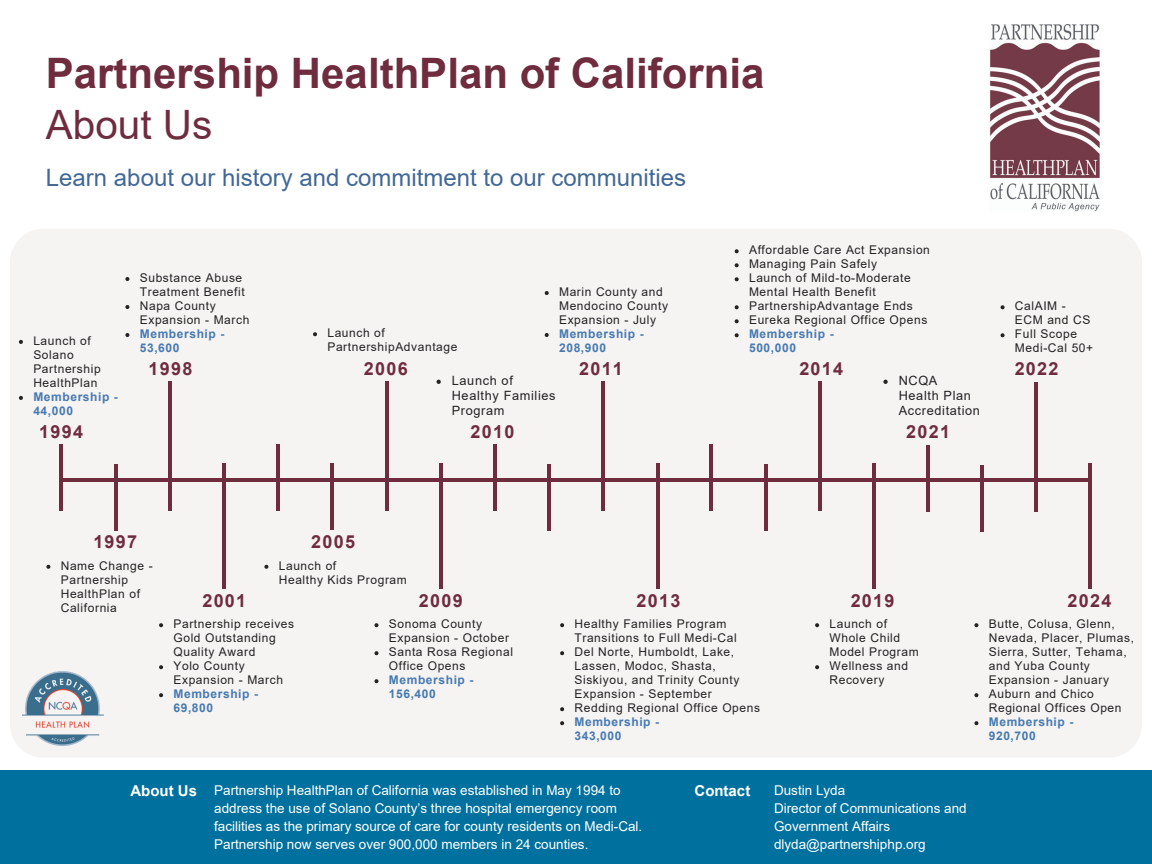
<style>
.page{position:relative;width:1152px;height:864px;background:#fff}
.page>*{position:absolute;margin:0;border:0;box-sizing:border-box;transform-origin:0 0}
.t1{font:700 42px "Arial";color:#6f2c3e}
.t2{font:40.5px "Arial";color:#6f2c3e}
.t3{font:24px "Arial";color:#416897}
.t4{font:700 18px "Arial";letter-spacing:.07em;color:#6f2c3e}
.t5{font:700 15px "Arial";color:#fff}
.t6{font:13.5px/18px "Arial";color:#fff}
.t7{font:12.75px/14.9px "Arial";letter-spacing:.05em;color:#252224}
.t8{font:12px/14px "Arial";letter-spacing:.05em;color:#252224}
.t9{font:700 12px/14px "Arial";letter-spacing:.05em;color:#467ab2}
</style>
<div class="page">
<div style="left:10px;top:229px;width:1132px;height:529px;background:#f6f3f3;border-radius:33px"></div>
<div style="left:0;top:771px;width:1152px;height:93px;background:#00719e"></div>
<hr style="left:61px;top:478px;width:1030px;height:4px;background:#6f2c3e">
<hr style="left:222px;top:463px;width:4px;height:126px;background:#6f2c3e">
<hr style="left:114px;top:464px;width:3px;height:66px;background:#6f2c3e">
<hr style="left:168px;top:382px;width:3px;height:129px;background:#6f2c3e">
<hr style="left:60px;top:445px;width:3px;height:66px;background:#6f2c3e">
<hr style="left:439px;top:463px;width:4px;height:126px;background:#6f2c3e">
<hr style="left:331px;top:464px;width:3px;height:66px;background:#6f2c3e">
<hr style="left:385px;top:381px;width:3px;height:130px;background:#6f2c3e">
<hr style="left:277px;top:444px;width:3px;height:67px;background:#6f2c3e">
<hr style="left:656px;top:463px;width:3px;height:126px;background:#6f2c3e">
<hr style="left:547px;top:464px;width:4px;height:66px;background:#6f2c3e">
<hr style="left:602px;top:382px;width:3px;height:129px;background:#6f2c3e">
<hr style="left:493px;top:445px;width:3px;height:66px;background:#6f2c3e">
<hr style="left:764px;top:464px;width:3px;height:66px;background:#6f2c3e">
<hr style="left:818px;top:382px;width:4px;height:129px;background:#6f2c3e">
<hr style="left:710px;top:445px;width:3px;height:66px;background:#6f2c3e">
<hr style="left:980px;top:465px;width:4px;height:67px;background:#6f2c3e">
<hr style="left:1035px;top:383px;width:3px;height:129px;background:#6f2c3e">
<hr style="left:926px;top:446px;width:4px;height:66px;background:#6f2c3e">
<img style="left:22px;top:671px;width:81px;height:74px">
<svg style="left:46px;top:565px;width:4px;height:4px"></svg>
<svg style="left:19px;top:340px;width:4px;height:4px"></svg>
<svg style="left:19px;top:396px;width:4px;height:4px"></svg>
<svg style="left:313px;top:332px;width:4px;height:4px"></svg>
<svg style="left:437px;top:380px;width:4px;height:4px"></svg>
<svg style="left:125px;top:277px;width:4px;height:4px"></svg>
<svg style="left:125px;top:305px;width:4px;height:4px"></svg>
<svg style="left:125px;top:333px;width:4px;height:4px"></svg>
<svg style="left:545px;top:291px;width:4px;height:4px"></svg>
<svg style="left:545px;top:333px;width:4px;height:4px"></svg>
<svg style="left:735px;top:249px;width:4px;height:4px"></svg>
<svg style="left:735px;top:263px;width:4px;height:4px"></svg>
<svg style="left:735px;top:277px;width:4px;height:4px"></svg>
<svg style="left:735px;top:305px;width:4px;height:4px"></svg>
<svg style="left:735px;top:319px;width:4px;height:4px"></svg>
<svg style="left:735px;top:333px;width:4px;height:4px"></svg>
<svg style="left:883px;top:380px;width:5px;height:4px"></svg>
<svg style="left:1001px;top:305px;width:4px;height:4px"></svg>
<svg style="left:1001px;top:333px;width:4px;height:4px"></svg>
<svg style="left:159px;top:623px;width:4px;height:4px"></svg>
<svg style="left:159px;top:665px;width:4px;height:4px"></svg>
<svg style="left:159px;top:693px;width:4px;height:4px"></svg>
<svg style="left:264px;top:565px;width:4px;height:4px"></svg>
<svg style="left:374px;top:623px;width:4px;height:4px"></svg>
<svg style="left:374px;top:651px;width:4px;height:4px"></svg>
<svg style="left:374px;top:679px;width:4px;height:4px"></svg>
<svg style="left:560px;top:623px;width:4px;height:4px"></svg>
<svg style="left:560px;top:651px;width:4px;height:4px"></svg>
<svg style="left:560px;top:707px;width:4px;height:4px"></svg>
<svg style="left:560px;top:721px;width:4px;height:4px"></svg>
<svg style="left:815px;top:623px;width:4px;height:4px"></svg>
<svg style="left:815px;top:665px;width:4px;height:4px"></svg>
<hr style="left:872px;top:463px;width:3px;height:126px;background:#6f2c3e">
<hr style="left:1089px;top:463px;width:3px;height:126px;background:#6f2c3e">
<svg style="left:974px;top:623px;width:4px;height:4px"></svg>
<svg style="left:974px;top:693px;width:4px;height:4px"></svg>
<svg style="left:974px;top:721px;width:4px;height:4px"></svg>
<img style="left:990px;top:24px;width:110px;height:188px">
<p class="t1" style="left:46px;top:50px;width:720px">Partnership HealthPlan of California</p>
<p class="t2" style="left:46px;top:102px;width:168px">About Us</p>
<p class="t3" style="left:46px;top:164px;width:642px">Learn about our history and commitment to our communities</p>
<h3 class="t8" style="left:33px;top:334px;width:69px">Launch of<br>Solano<br>Partnership<br>HealthPlan</h3>
<p class="t9" style="left:33px;top:390px;width:86px">Membership -<br>44,000</p>
<p class="t4" style="left:39px;top:421px;width:45px">1994</p>
<p class="t8" style="left:140px;top:271px;width:106px">Substance Abuse<br>Treatment Benefit</p>
<p class="t8" style="left:140px;top:299px;width:111px">Napa County<br>Expansion - March</p>
<h3 class="t9" style="left:140px;top:327px;width:86px">Membership -<br>53,600</h3>
<h3 class="t4" style="left:149px;top:358px;width:45px">1998</h3>
<h3 class="t8" style="left:559px;top:285px;width:111px">Marin County and<br>Mendocino County<br>Expansion - July</h3>
<p class="t9" style="left:559px;top:327px;width:86px">Membership -<br>208,900</p>
<h3 class="t8" style="left:327px;top:326px;width:132px">Launch of<br>PartnershipAdvantage</h3>
<p class="t7" style="left:452px;top:373px;width:105px">Launch of<br>Healthy Families<br>Program</p>
<p class="t4" style="left:471px;top:421px;width:45px">2010</p>
<p class="t4" style="left:364px;top:358px;width:45px">2006</p>
<p class="t4" style="left:579px;top:358px;width:45px">2011</p>
<p class="t8" style="left:749px;top:243px;width:182px">Affordable Care Act Expansion</p>
<h3 class="t8" style="left:749px;top:257px;width:130px">Managing Pain Safely</h3>
<p class="t8" style="left:749px;top:271px;width:163px">Launch of Mild-to-Moderate<br>Mental Health Benefit</p>
<h3 class="t8" style="left:749px;top:299px;width:165px">PartnershipAdvantage Ends</h3>
<p class="t8" style="left:749px;top:313px;width:180px">Eureka Regional Office Opens</p>
<h3 class="t9" style="left:749px;top:327px;width:86px">Membership -<br>500,000</h3>
<h3 class="t4" style="left:799px;top:359px;width:45px">2014</h3>
<p class="t7" style="left:899px;top:373px;width:83px">NCQA<br>Health Plan<br>Accreditation</p>
<h3 class="t4" style="left:906px;top:421px;width:45px">2021</h3>
<p class="t8" style="left:1015px;top:299px;width:77px">CalAIM -<br>ECM and CS</p>
<h3 class="t8" style="left:1015px;top:327px;width:80px">Full Scope<br>Medi-Cal 50+</h3>
<p class="t4" style="left:1015px;top:359px;width:45px">2022</p>
<p class="t4" style="left:93px;top:532px;width:45px">1997</p>
<p class="t8" style="left:61px;top:559px;width:93px">Name Change -<br>Partnership<br>HealthPlan of<br>California</p>
<p class="t4" style="left:311px;top:532px;width:45px">2005</p>
<p class="t4" style="left:202px;top:590px;width:45px">2001</p>
<p class="t8" style="left:279px;top:559px;width:130px">Launch of<br>Healthy Kids Program</p>
<p class="t4" style="left:419px;top:590px;width:45px">2009</p>
<p class="t8" style="left:173px;top:617px;width:122px">Partnership receives<br>Gold Outstanding<br>Quality Award</p>
<p class="t8" style="left:173px;top:659px;width:111px">Yolo County<br>Expansion - March</p>
<h3 class="t9" style="left:173px;top:687px;width:86px">Membership -<br>69,800</h3>
<h3 class="t8" style="left:389px;top:617px;width:122px">Sonoma County<br>Expansion - October</h3>
<p class="t8" style="left:389px;top:645px;width:126px">Santa Rosa Regional<br>Office Opens</p>
<p class="t9" style="left:389px;top:673px;width:86px">Membership -<br>156,400</p>
<h3 class="t4" style="left:637px;top:590px;width:45px">2013</h3>
<p class="t8" style="left:575px;top:617px;width:164px">Healthy Families Program<br>Transitions to Full Medi-Cal</p>
<h3 class="t8" style="left:575px;top:645px;width:166px">Del Norte, Humboldt, Lake,<br>Lassen, Modoc, Shasta,<br>Siskiyou, and Trinity County<br>Expansion - September</h3>
<p class="t8" style="left:575px;top:701px;width:187px">Redding Regional Office Opens</p>
<p class="t9" style="left:575px;top:715px;width:86px">Membership -<br>343,000</p>
<p class="t4" style="left:851px;top:590px;width:45px">2019</p>
<p class="t8" style="left:830px;top:617px;width:91px">Launch of<br>Whole Child<br>Model Program</p>
<p class="t8" style="left:830px;top:659px;width:80px">Wellness and<br>Recovery</p>
<h1 class="t5" style="left:130px;top:782px;width:68px">About Us</h1>
<h2 class="t6" style="left:214px;top:781px;width:430px">Partnership HealthPlan of California was established in May 1994 to address the use of Solano County’s three hospital emergency room facilities as the primary source of care for county residents on Medi-Cal.<br>Partnership now serves over 900,000 members in 24 counties.</h2>
<p class="t5" style="left:695px;top:782px;width:57px">Contact</p>
<p class="t6" style="left:774px;top:781px;width:194px">Dustin Lyda<br>Director of Communications and<br>Government Affairs dlyda@partnershiphp.org</p>
<h4 class="t4" style="left:1068px;top:590px;width:45px">2024</h4>
<p class="t8" style="left:989px;top:617px;width:147px">Butte, Colusa, Glenn,<br>Nevada, Placer, Plumas,<br>Sierra, Sutter, Tehama, and Yuba County<br>Expansion - January</p>
<h4 class="t8" style="left:989px;top:687px;width:134px">Auburn and Chico<br>Regional Offices Open</h4>
<h5 class="t9" style="left:989px;top:715px;width:86px">Membership -<br>920,700</h5>
</div>
